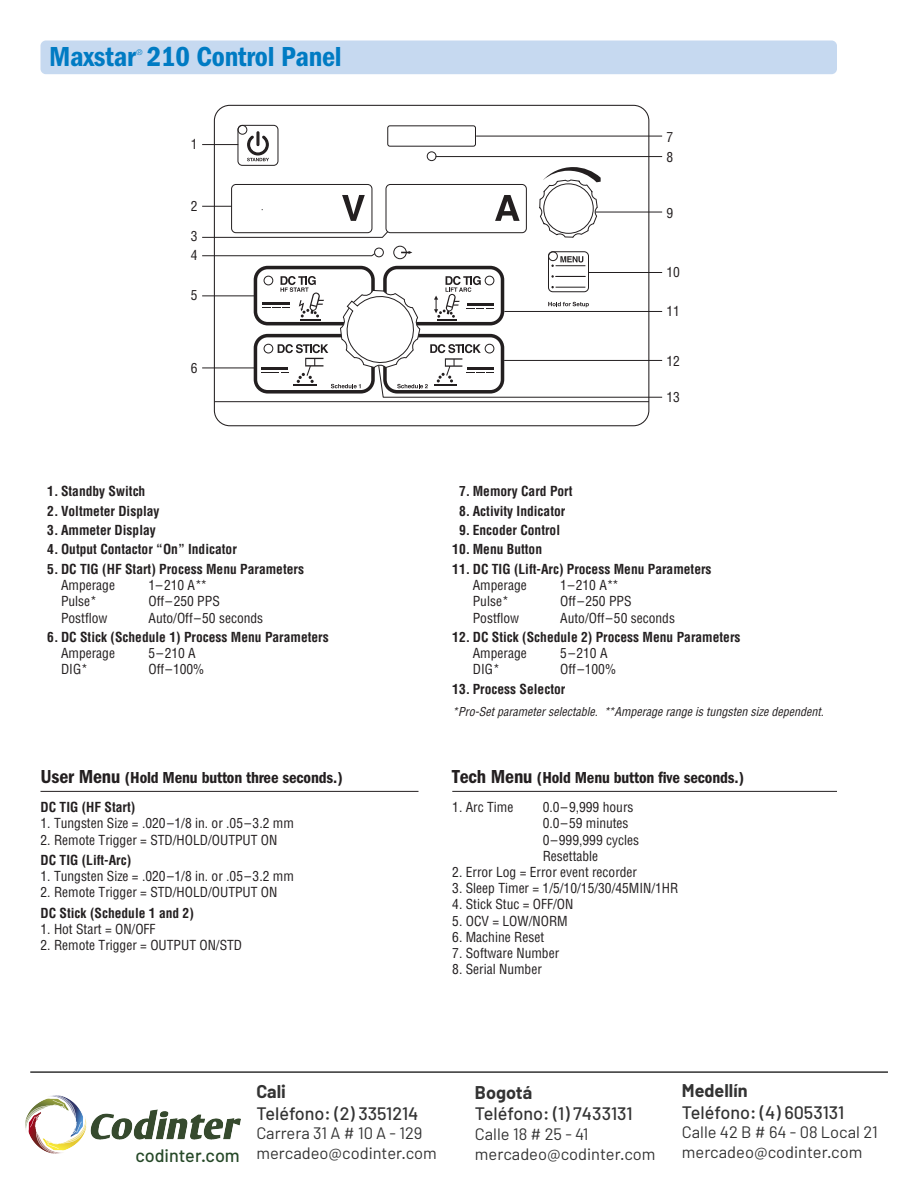
<style>
.page{position:relative;width:918px;height:1188px;background:#fff}
.page>*{position:absolute;margin:0;border:0;box-sizing:border-box;transform-origin:0 0}
.t1{font:28.5px "ITC Franklin Gothic Std Dm Cd";letter-spacing:-.01em;color:#007bc3}
.t2{font:500 18px "Barlow";color:#333}
.t3{font:700 18px "Barlow";color:#333}
.t4{font:500 18px "Barlow";color:#264928}
.t5{font:16.5px/19.8px "Barlow";color:#333}
.t6{font:16.5px "ITC Franklin Gothic Std Dm Cd";letter-spacing:-.01em;color:#231f20}
.t7{font:condensed 13.5px/16.2px "Helvetica";color:#231f20}
.t8{font:700 condensed 13.5px "Helvetica";color:#231f20}
.t9{font:italic condensed 12px "Helvetica";color:#231f20}
.t10{font:condensed 7.5px "Helvetica";color:#007bc3}
.s1{font-size:19.5px}
</style>
<div class="page">
<div style="left:40px;top:40px;width:797px;height:34px;background:#c6d9f0;border-radius:5px"></div>
<hr style="left:40px;top:791px;width:378px;height:1px;background:#231f20">
<hr style="left:452px;top:791px;width:385px;height:1px;background:#231f20">
<hr style="left:202px;top:144px;width:36px;height:1px;background:#231f20">
<hr style="left:476px;top:136px;width:186px;height:1px;background:#231f20">
<hr style="left:436px;top:156px;width:226px;height:1px;background:#231f20">
<div style="left:427px;top:151px;width:9px;height:10px;border:1px solid #231f20;border-radius:50%"></div>
<div style="left:238px;top:125px;width:40px;height:41px;border:1px solid #231f20;border-radius:4px"></div>
<svg style="left:246px;top:132px;width:23px;height:29px"></svg>
<div style="left:256px;top:131px;width:4px;height:15px;border:1px solid #231f20"></div>
<div style="left:238px;top:125px;width:9px;height:10px;border:1px solid #231f20;border-radius:50%"></div>
<div style="left:387px;top:125px;width:89px;height:22px;border:1px solid #231f20;border-radius:2px"></div>
<hr style="left:215px;top:401px;width:434px;height:1px;background:#231f20">
<svg style="left:202px;top:167px;width:461px;height:231px"></svg>
<hr style="left:30px;top:1071px;width:858px;height:2px;background:#323232">
<img style="left:25px;top:1095px;width:215px;height:59px">
<h1 class="t1" style="left:49px;top:40px;width:294px">Maxstar 210 Control Panel</h1>
<p class="t10" style="left:136px;top:48px;width:7px">®</p>
<p class="t7" style="left:191px;top:136px;width:8px">1</p>
<p class="t7" style="left:191px;top:198px;width:8px">2</p>
<p class="t7" style="left:191px;top:227px;width:8px;line-height:18.9px">3<br>4</p>
<p class="t7" style="left:191px;top:287px;width:8px">5</p>
<p class="t7" style="left:191px;top:359px;width:8px">6</p>
<p class="t8" style="left:47px;top:483px;width:100px">1. Standby Switch</p>
<p class="t8" style="left:47px;top:502px;width:114px">2. Voltmeter Display</p>
<p class="t8" style="left:47px;top:522px;width:110px">3. Ammeter Display</p>
<p class="t8" style="left:47px;top:541px;width:191px">4. Output Contactor “On” Indicator</p>
<p class="t8" style="left:47px;top:561px;width:258px">5. DC TIG (HF Start) Process Menu Parameters</p>
<p class="t7" style="left:61px;top:577px;width:55px">Amperage</p>
<p class="t7" style="left:149px;top:577px;width:60px">1–210 A**</p>
<p class="t7" style="left:61px;top:593px;width:37px">Pulse*</p>
<p class="t7" style="left:149px;top:593px;width:73px">Off–250 PPS</p>
<p class="t7" style="left:61px;top:609px;width:48px">Postflow</p>
<p class="t7" style="left:149px;top:609px;width:116px">Auto/Off–50 seconds</p>
<p class="t8" style="left:47px;top:629px;width:283px">6. DC Stick (Schedule 1) Process Menu Parameters</p>
<p class="t7" style="left:61px;top:645px;width:55px">Amperage</p>
<p class="t7" style="left:149px;top:645px;width:49px">5–210 A</p>
<p class="t7" style="left:61px;top:661px;width:28px">DIG*</p>
<p class="t7" style="left:149px;top:661px;width:58px">Off–100%</p>
<p class="t7" style="left:667px;top:128px;width:8px">7</p>
<p class="t7" style="left:667px;top:149px;width:8px">8</p>
<p class="t7" style="left:667px;top:204px;width:8px">9</p>
<p class="t7" style="left:667px;top:264px;width:15px">10</p>
<p class="t7" style="left:667px;top:303px;width:15px">11</p>
<p class="t7" style="left:667px;top:352px;width:15px">12</p>
<p class="t7" style="left:667px;top:388px;width:15px">13</p>
<p class="t8" style="left:459px;top:483px;width:115px">7. Memory Card Port</p>
<p class="t8" style="left:459px;top:502px;width:108px">8. Activity Indicator</p>
<p class="t8" style="left:459px;top:522px;width:103px">9. Encoder Control</p>
<p class="t8" style="left:452px;top:541px;width:91px">10. Menu Button</p>
<p class="t8" style="left:452px;top:561px;width:261px">11. DC TIG (Lift-Arc) Process Menu Parameters</p>
<p class="t7" style="left:473px;top:577px;width:55px">Amperage</p>
<p class="t7" style="left:560px;top:577px;width:60px">1–210 A**</p>
<p class="t7" style="left:473px;top:593px;width:37px">Pulse*</p>
<p class="t7" style="left:560px;top:593px;width:73px">Off–250 PPS</p>
<p class="t7" style="left:473px;top:609px;width:48px">Postflow</p>
<p class="t7" style="left:560px;top:609px;width:116px">Auto/Off–50 seconds</p>
<p class="t8" style="left:452px;top:629px;width:290px">12. DC Stick (Schedule 2) Process Menu Parameters</p>
<p class="t7" style="left:473px;top:645px;width:55px">Amperage</p>
<p class="t7" style="left:560px;top:645px;width:49px">5–210 A</p>
<p class="t7" style="left:473px;top:661px;width:28px">DIG*</p>
<p class="t7" style="left:560px;top:661px;width:58px">Off–100%</p>
<p class="t8" style="left:452px;top:681px;width:115px">13. Process Selector</p>
<p class="t9" style="left:452px;top:705px;width:376px">*Pro-Setparameterselectable. **Amperagerangeistungsten sizedependent.</p>
<p class="t6" style="left:40px;top:768px;width:304px"><span class="s1">User Menu</span> (Hold Menu button three seconds.)</p>
<p class="t6" style="left:452px;top:768px;width:293px"><span class="s1">Tech Menu</span> (Hold Menu button five seconds.)</p>
<p class="t8" style="left:40px;top:799px;width:96px">DC TIG (HF Start)</p>
<p class="t7" style="left:40px;top:815px;width:255px">1. Tungsten Size = .020–1/8 in. or .05–3.2 mm</p>
<p class="t7" style="left:40px;top:831px;width:238px">2. Remote Trigger = STD/HOLD/OUTPUT ON</p>
<p class="t8" style="left:40px;top:852px;width:92px">DC TIG (Lift-Arc)</p>
<p class="t7" style="left:40px;top:868px;width:255px">1. Tungsten Size = .020–1/8 in. or .05–3.2 mm</p>
<p class="t7" style="left:40px;top:884px;width:238px">2. Remote Trigger = STD/HOLD/OUTPUT ON</p>
<p class="t8" style="left:40px;top:905px;width:155px">DC Stick (Schedule 1 and 2)</p>
<p class="t7" style="left:40px;top:921px;width:117px">1. Hot Start = ON/OFF</p>
<p class="t7" style="left:40px;top:937px;width:203px">2. Remote Trigger = OUTPUT ON/STD</p>
<p class="t7" style="left:452px;top:799px;width:63px">1. Arc Time</p>
<p class="t7" style="left:543px;top:799px;width:98px">0.0–9,999 hours<br>0.0–59 minutes<br>0–999,999 cycles<br>Resettable</p>
<p class="t7" style="left:452px;top:864px;width:186px">2. Error Log = Error event recorder</p>
<p class="t7" style="left:452px;top:880px;width:228px">3. Sleep Timer = 1/5/10/15/30/45MIN/1HR</p>
<p class="t7" style="left:452px;top:896px;width:123px">4. Stick Stuc = OFF/ON</p>
<p class="t7" style="left:452px;top:912px;width:117px">5. OCV = LOW/NORM</p>
<p class="t7" style="left:452px;top:928px;width:93px">6. Machine Reset</p>
<p class="t7" style="left:452px;top:945px;width:108px">7. Software Number</p>
<p class="t7" style="left:452px;top:961px;width:91px">8. Serial Number</p>
<h2 class="t3" style="left:682px;top:1079px;width:67px">Medellín</h2>
<h2 class="t2" style="left:682px;top:1101px;width:164px">Teléfono: (4) 6053131</h2>
<p class="t5" style="left:682px;top:1122px;width:197px">Calle 42 B # 64 - 08 Local 21</p>
<h2 class="t3" style="left:256px;top:1080px;width:31px">Cali</h2>
<h2 class="t2" style="left:256px;top:1102px;width:164px">Teléfono: (2) 3351214</h2>
<p class="t5" style="left:256px;top:1123px;width:182px">Carrera 31 A # 10 A - 129 mercadeo@codinter.com</p>
<h2 class="t3" style="left:475px;top:1081px;width:59px">Bogotá</h2>
<h2 class="t2" style="left:475px;top:1102px;width:159px">Teléfono: (1) 7433131</h2>
<p class="t5" style="left:475px;top:1124px;width:182px">Calle 18 # 25 - 41 mercadeo@codinter.com</p>
<h2 class="t4" style="left:135px;top:1145px;width:106px">codinter.com</h2>
<p class="t5" style="left:682px;top:1142px;width:182px">mercadeo@codinter.com</p>
</div>
